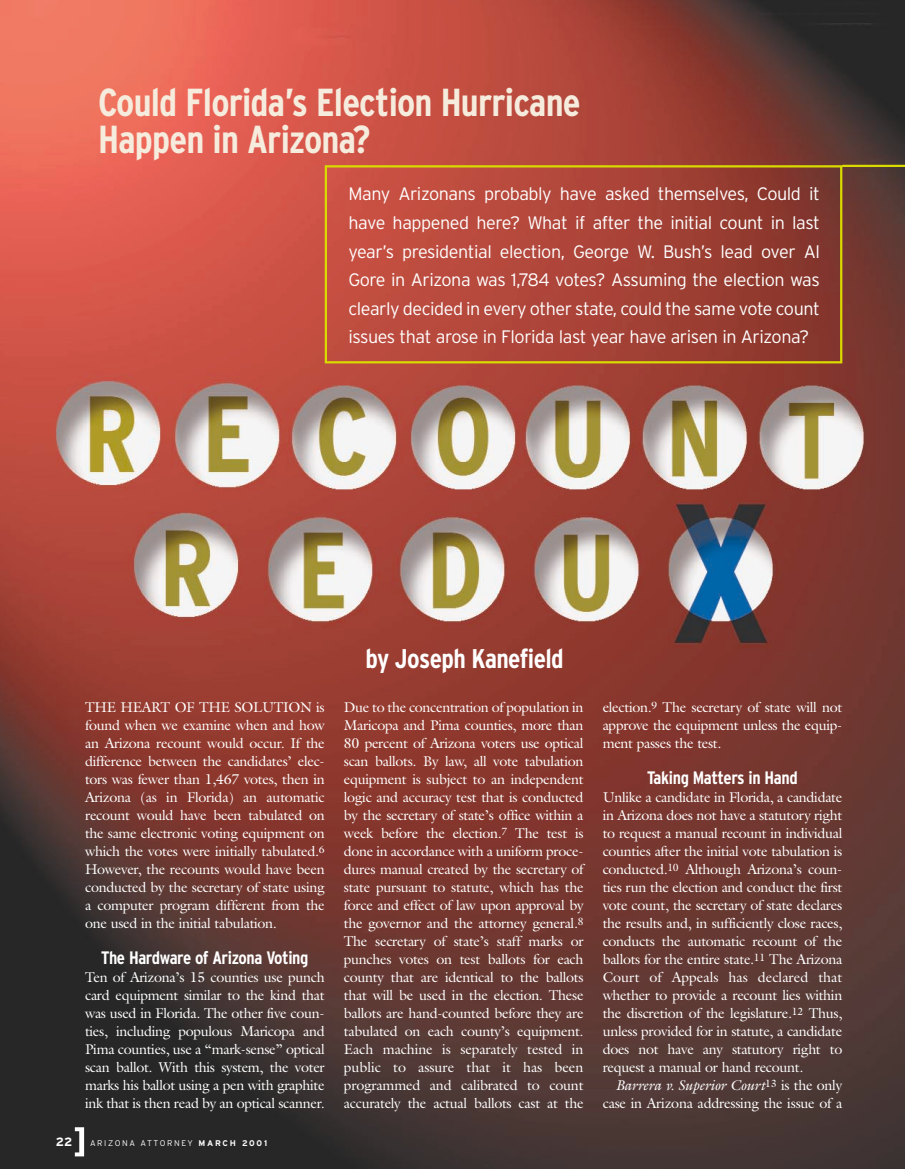
<style>
.page{position:relative;width:905px;height:1169px;background:#fff}
.page>*{position:absolute;margin:0;border:0;box-sizing:border-box;transform-origin:0 0}
.t1{font:700 condensed 39px/37.5px "Interstate";letter-spacing:-.02em;color:#f6ecde}
.t2{font:700 condensed 27px "Interstate";letter-spacing:-.02em;color:#fff}
.t3{font:300 18px/28.5px "Interstate";letter-spacing:-.025em;color:#fff;text-align:justify}
.t4{font:700 condensed 18px "Interstate";letter-spacing:-.02em;color:#fff}
.t5{font:14.25px/18px "Galliard";letter-spacing:-.025em;color:#fff;text-align:justify}
.t6{font:700 12px "Interstate";color:#fff}
.t7{font:300 8.25px "Interstate";letter-spacing:.19em;color:#fff}
.s1{font-weight:700}
.s2{font-style:italic}
</style>
<div class="page">
<img style="left:0;top:0;width:904px;height:1168px">
<svg style="left:75px;top:1127px;width:9px;height:29px"></svg>
<svg style="left:323px;top:164px;width:581px;height:200px;background:#a34635"></svg>
<h1 class="t1" style="left:98px;top:86px;width:484px">Could Florida’s Election Hurricane<br>Happen in Arizona?</h1>
<p class="t3" style="left:348px;top:181px;width:473px">Many Arizonans probably have asked themselves, Could it have happened here? What if after the initial count in last year’s presidential election, George W. Bush’s lead over Al Gore in Arizona was 1,784 votes? Assuming the election was clearly decided in every other state, could the same vote count issues that arose in Florida last year have arisen in Arizona?</p>
<p class="t5" style="left:85px;top:699px;width:241px">THE HEART OF THE SOLUTION is found when we examine when and how an Arizona recount would occur. If the difference between the candidates’ elec&shy;tors was fewer than 1,467 votes, then in Arizona (as in Florida) an automatic recount would have been tabulated on the same electronic voting equipment on which the votes were initially tabulated.<sup>6<br></sup>However, the recounts would have been conducted by the secretary of state using a computer program different from the one used in the initial tabulation.</p>
<p class="t4" style="left:101px;top:951px;width:209px">The Hardware of Arizona Voting</p>
<p class="t5" style="left:85px;top:969px;width:241px">Ten of Arizona’s 15 counties use punch card equipment similar to the kind that was used in Florida. The other five coun&shy;ties, including populous Maricopa and Pima counties, use a “mark-sense” optical scan ballot. With this system, the voter marks his ballot using a pen with graphite ink that is then read by an optical scanner.</p>
<p class="t6" style="left:56px;top:1137px;width:18px">22</p>
<p class="t7" style="left:90px;top:1139px;width:178px">ARIZONA ATTORNEY <span class="s1">MARCH 2001</span></p>
<h2 class="t2" style="left:365px;top:648px;width:200px">by Joseph Kanefield</h2>
<p class="t5" style="left:344px;top:699px;width:241px">Due to the concentration of population in Maricopa and Pima counties, more than 80 percent of Arizona voters use optical scan ballots. By law, all vote tabulation equipment is subject to an independent logic and accuracy test that is conducted by the secretary of state’s office within a week before the election.<sup>7</sup> The test is done in accordance with a uniform proce&shy;dures manual created by the secretary of state pursuant to statute, which has the force and effect of law upon approval by the governor and the attorney general.<sup>8<br></sup>The secretary of state’s staff marks or punches votes on test ballots for each county that are identical to the ballots that will be used in the election. These ballots are hand-counted before they are tabulated on each county’s equipment.<br>Each machine is separately tested in public to assure that it has been programmed and calibrated to count accurately the actual ballots cast at the</p>
<p class="t5" style="left:602px;top:699px;width:241px">election.<sup>9</sup> The secretary of state will not approve the equipment unless the equip&shy;ment passes the test.</p>
<p class="t4" style="left:647px;top:771px;width:152px">Taking Matters in Hand</p>
<p class="t5" style="left:602px;top:789px;width:241px">Unlike a candidate in Florida, a candidate in Arizona does not have a statutory right to request a manual recount in individual counties after the initial vote tabulation is conducted.<sup>10</sup> Although Arizona’s coun&shy;ties run the election and conduct the first vote count, the secretary of state declares the results and, in sufficiently close races, conducts the automatic recount of the ballots for the entire state.<sup>11</sup> The Arizona Court of Appeals has declared that whether to provide a recount lies within the discretion of the legislature.<sup>12</sup> Thus, unless provided for in statute, a candidate does not have any statutory right to request a manual or hand recount.</p>
<p class="t5" style="left:602px;top:1077px;width:241px;text-align:right"><span class="s2">Barrera v. Superior Court</span><sup>13</sup> is the only case in Arizona addressing the issue of a</p>
</div>
